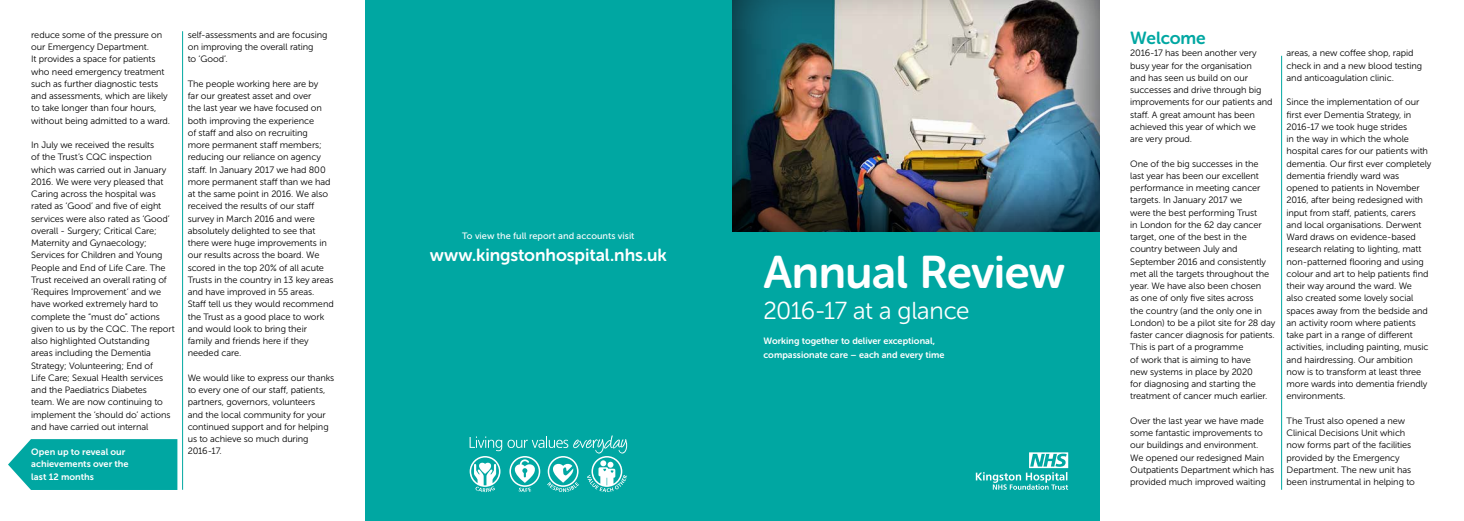
<style>
.page{position:relative;width:1464px;height:521px;background:#fff}
.page>*{position:absolute;margin:0;border:0;box-sizing:border-box;transform-origin:0 0}
.t1{font:45.5px "Museo Sans Rounded 700";letter-spacing:-.01em;color:#fff}
.t2{font:24.5px "Museo Sans Rounded 300";letter-spacing:-.02em;color:#fff}
.t3{font:17.5px "Museo Sans Rounded 700";letter-spacing:-.005em;color:#fff}
.t4{font:17.5px "Museo Sans Rounded 700";letter-spacing:-.01em;color:#00a7a2}
.t5{font:9.19px/12.2px "Museo Sans 300";letter-spacing:-.01em;color:#000}
.t6{font:9.19px/14px "Museo Sans Rounded 700";letter-spacing:.005em;color:#fff}
.t7{font:9.19px/12.2px "Museo Sans 700";color:#fff}
.t8{font:9.19px "Museo Sans 500";letter-spacing:.005em;color:#fff}
</style>
<div class="page">
<div style="left:365px;top:0;width:734px;height:521px;background:#00a7a2"></div>
<hr style="left:1281px;top:56px;width:1px;height:434px;background:#00a7a2">
<svg style="left:8px;top:439px;width:169px;height:51px;background:#12ada8"></svg>
<hr style="left:182px;top:31px;width:1px;height:459px;background:#00a7a2">
<svg style="left:469px;top:435px;width:158px;height:57px"></svg>
<div style="left:732px;top:0;width:367px;height:233px;background:#000;opacity:.75"></div>
<svg style="left:975px;top:452px;width:93px;height:38px"></svg>
<p class="t5" style="left:31px;top:29px;width:140px">reduce some of the pressure on our Emergency Department.<br>It provides a space for patients who need emergency treatment such as further diagnostic tests and assessments, which are likely to take longer than four hours, without being admitted to a ward.</p>
<p class="t5" style="left:31px;top:139px;width:145px">In July we received the results<br>of the Trust’s CQC inspection which was carried out in January<br>2016. We were very pleased that<br>Caring across the hospital was rated as ‘Good’ and five of eight services were also rated as ‘Good’ overall - Surgery; Critical Care;<br>Maternity and Gynaecology;<br>Services for Children and Young<br>People and End of Life Care. The<br>Trust received an overall rating of ‘Requires Improvement’ and we have worked extremely hard to complete the “must do” actions given to us by the CQC. The report also highlighted Outstanding<br>areas including the Dementia<br>Strategy; Volunteering; End of<br>Life Care; Sexual Health services and the Paediatrics Diabetes<br>team. We are now continuing to implement the ‘should do’ actions and have carried out internal</p>
<p class="t7" style="left:31px;top:446px;width:99px">Open up to reveal our achievements over the last 12 months</p>
<p class="t5" style="left:188px;top:29px;width:141px">self-assessments and are focusing on improving the overall rating<br>to ‘Good’.</p>
<p class="t5" style="left:188px;top:78px;width:147px">The people working here are by<br>far our greatest asset and over<br>the last year we have focused on both improving the experience<br>of staff and also on recruiting<br>more permanent staff members; reducing our reliance on agency staff. In January 2017 we had 800 more permanent staff than we had at the same point in 2016. We also received the results of our staff survey in March 2016 and were absolutely delighted to see that there were huge improvements in our results across the board. We scored in the top 20% of all acute<br>Trusts in the country in 13 key areas and have improved in 55 areas.<br>Staff tell us they would recommend the Trust as a good place to work and would look to bring their family and friends here if they needed care.</p>
<p class="t5" style="left:188px;top:372px;width:148px">We would like to express our thanks to every one of our staff, patients, partners, governors, volunteers<br>and the local community for your continued support and for helping us to achieve so much during<br>2016-17.</p>
<p class="t8" style="left:462px;top:230px;width:174px">To view the full report and accounts visit</p>
<h3 class="t3" style="left:430px;top:245px;width:238px">www.kingstonhospital.nhs.uk</h3>
<h1 class="t1" style="left:763px;top:247px;width:303px">Annual Review</h1>
<h2 class="t2" style="left:763px;top:297px;width:207px">2016-17 at a glance</h2>
<p class="t6" style="left:763px;top:333px;width:183px">Working together to deliver exceptional, compassionate care – each and every time</p>
<h3 class="t4" style="left:1130px;top:28px;width:77px">Welcome</h3>
<p class="t5" style="left:1130px;top:47px;width:144px">2016-17 has been another very busy year for the organisation<br>and has seen us build on our successes and drive through big improvements for our patients and staff. A great amount has been achieved this year of which we<br>are very proud.</p>
<p class="t5" style="left:1130px;top:157px;width:146px">One of the big successes in the<br>last year has been our excellent performance in meeting cancer targets. In January 2017 we<br>were the best performing Trust<br>in London for the 62 day cancer target, one of the best in the country between July and<br>September 2016 and consistently met all the targets throughout the year. We have also been chosen<br>as one of only five sites across<br>the country (and the only one in<br>London) to be a pilot site for 28 day faster cancer diagnosis for patients.<br>This is part of a programme<br>of work that is aiming to have<br>new systems in place by 2020<br>for diagnosing and starting the treatment of cancer much earlier.</p>
<p class="t5" style="left:1130px;top:415px;width:146px">Over the last year we have made some fantastic improvements to our buildings and environment.<br>We opened our redesigned Main<br>Outpatients Department which has provided much improved waiting</p>
<p class="t5" style="left:1286px;top:47px;width:137px">areas, a new coffee shop, rapid check in and a new blood testing and anticoagulation clinic.</p>
<p class="t5" style="left:1286px;top:96px;width:146px">Since the implementation of our first ever Dementia Strategy, in<br>2016-17 we took huge strides<br>in the way in which the whole hospital cares for our patients with dementia. Our first ever completely dementia friendly ward was opened to patients in November<br>2016, after being redesigned with input from staff, patients, carers and local organisations. Derwent<br>Ward draws on evidence-based research relating to lighting, matt non-patterned flooring and using colour and art to help patients find their way around the ward. We<br>also created some lovely social spaces away from the bedside and an activity room where patients take part in a range of different activities, including painting, music and hairdressing. Our ambition now is to transform at least three more wards into dementia friendly environments.</p>
<p class="t5" style="left:1286px;top:414px;width:130px">The Trust also opened a new<br>Clinical Decisions Unit which now forms part of the facilities provided by the Emergency<br>Department. The new unit has been instrumental in helping to</p>
</div>
